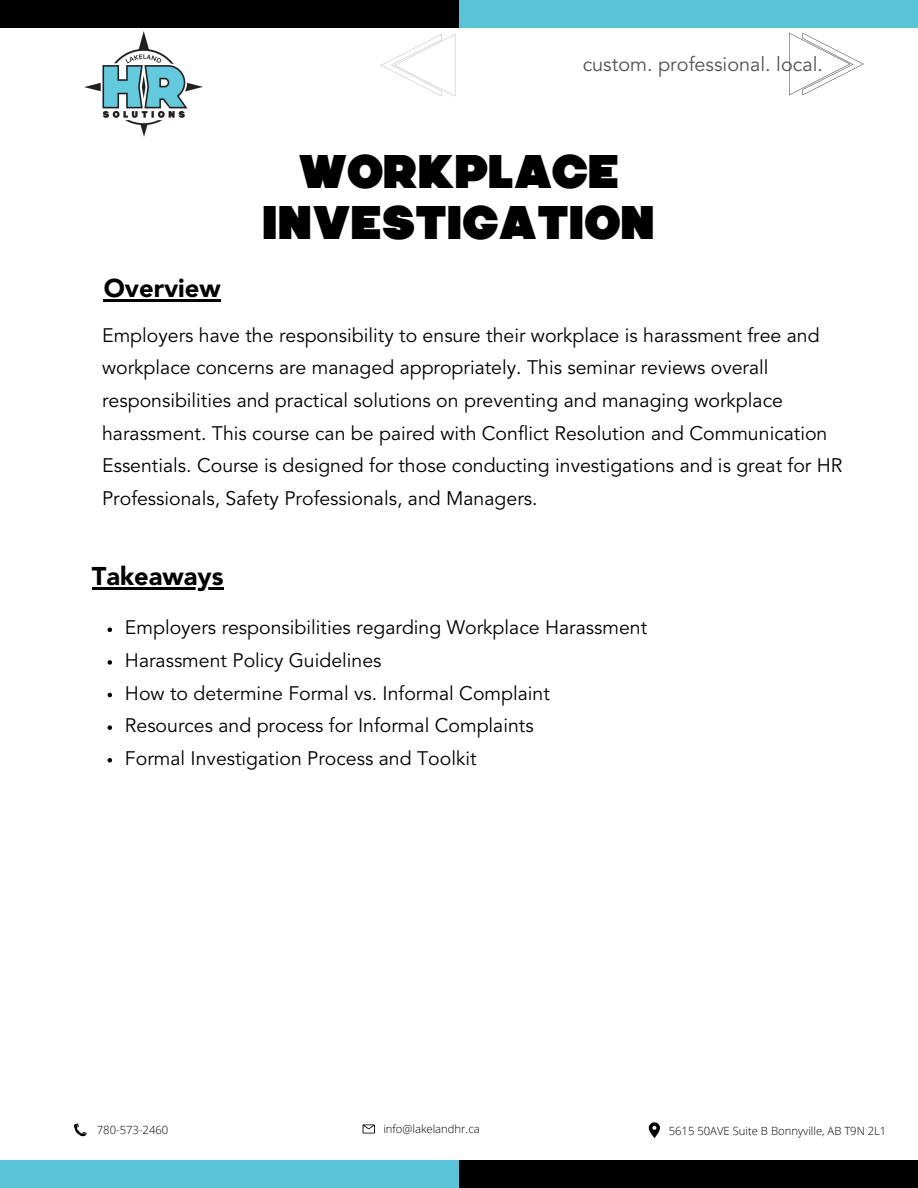
<style>
.page{position:relative;width:918px;height:1188px;background:#fff}
.page>*{position:absolute;margin:0;border:0;box-sizing:border-box;transform-origin:0 0}
.t1{font:800 48px/51.8px "Vim SM";color:#000;text-align:center}
.t2{font:900 25.5px "Avenir LT Std";color:#000}
.t3{font:19.95px "Avenir LT Std";color:#545454}
.t4{font:19.5px/32.7px "Avenir LT Std";color:#000}
.t5{font:300 11.25px "Open Sans";color:#000}
</style>
<div class="page">
<hr style="left:104px;top:299px;width:117px;height:2px;background:#000">
<hr style="left:92px;top:587px;width:131px;height:2px;background:#000">
<svg style="left:108px;top:628px;width:4px;height:4px"></svg>
<svg style="left:108px;top:660px;width:4px;height:5px"></svg>
<svg style="left:108px;top:693px;width:4px;height:4px"></svg>
<svg style="left:108px;top:725px;width:4px;height:5px"></svg>
<svg style="left:108px;top:758px;width:4px;height:5px"></svg>
<svg style="left:363px;top:1124px;width:12px;height:9px"></svg>
<svg style="left:74px;top:1123px;width:13px;height:14px"></svg>
<svg style="left:649px;top:1122px;width:11px;height:16px"></svg>
<div style="left:0;top:1161px;width:462px;height:27px;background:#59c3d8"></div>
<div style="left:0;top:0;width:461px;height:28px;background:#000"></div>
<div style="left:459px;top:1161px;width:459px;height:27px;background:#000"></div>
<div style="left:459px;top:0;width:459px;height:28px;background:#59c3d8"></div>
<img style="left:84px;top:31px;width:119px;height:106px">
<svg style="left:789px;top:33px;width:75px;height:62px"></svg>
<svg style="left:381px;top:34px;width:74px;height:63px"></svg>
<p class="t3" style="left:583px;top:56px;width:242px">custom. professional. local.</p>
<h1 class="t1" style="left:263px;top:147px;width:394px">WORKPLACE<br>INVESTIGATION</h1>
<h2 class="t2" style="left:104px;top:278px;width:119px">Overview</h2>
<p class="t4" style="left:102px;top:320px;width:742px">Employers have the responsibility to ensure their workplace is harassment free and workplace concerns are managed appropriately. This seminar reviews overall responsibilities and practical solutions on preventing and managing workplace harassment. This course can be paired with Conflict Resolution and Communication Essentials. Course is designed for those conducting investigations and is great for HR Professionals, Safety Professionals, and Managers.</p>
<h2 class="t2" style="left:92px;top:565px;width:133px">Takeaways</h2>
<p class="t4" style="left:125px;top:613px;width:524px">Employers responsibilities regarding Workplace Harassment Harassment Policy Guidelines<br>How to determine Formal vs. Informal Complaint<br>Resources and process for Informal Complaints<br>Formal Investigation Process and Toolkit</p>
<p class="t5" style="left:97px;top:1122px;width:73px">780-573-2460</p>
<p class="t5" style="left:383px;top:1121px;width:98px">info@lakelandhr.ca</p>
<p class="t5" style="left:669px;top:1123px;width:219px">5615 50AVE Suite B Bonnyville, AB T9N 2L1</p>
</div>
